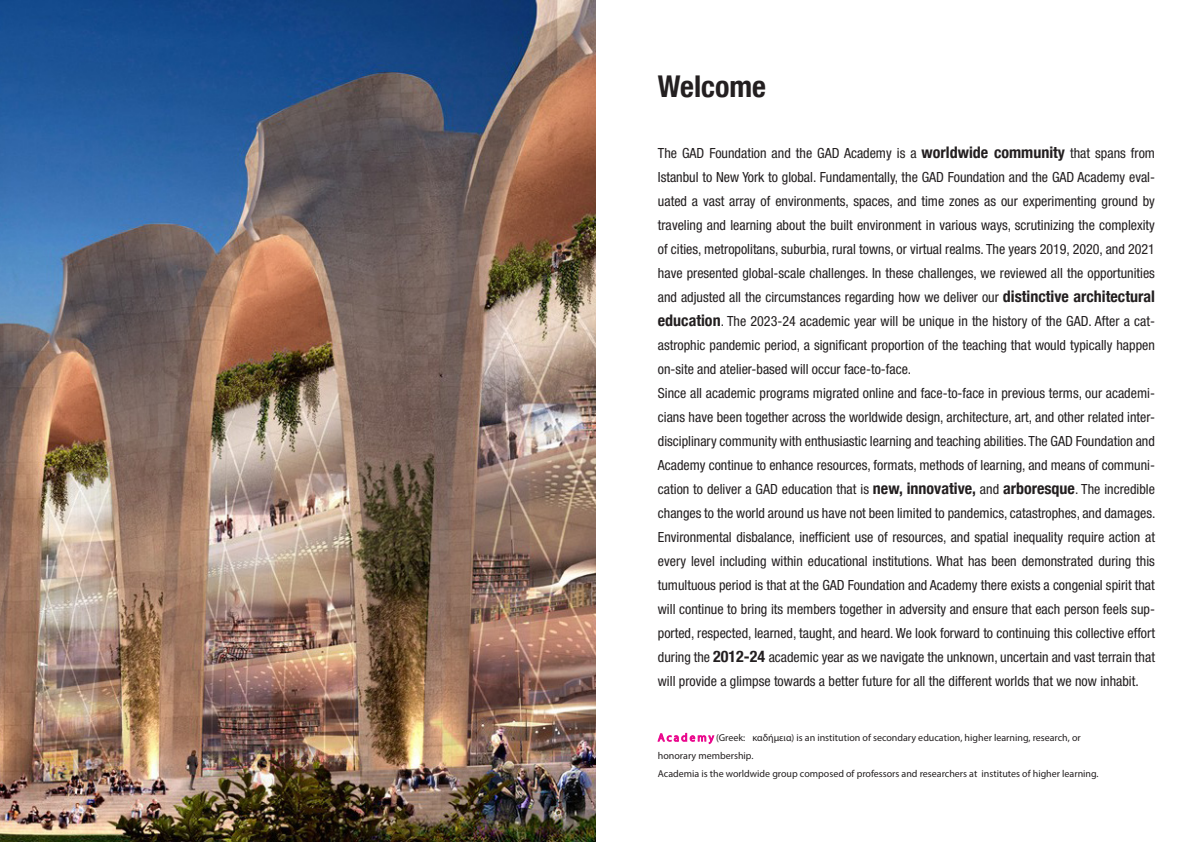
<style>
.page{position:relative;width:1191px;height:842px;background:#fff}
.page>*{position:absolute;margin:0;border:0;box-sizing:border-box;transform-origin:0 0}
.t1{font:700 condensed 30px "Helvetica Neue";color:#231f20}
.t2{font:italic condensed 14px/24px "Helvetica Neue 57";color:#231f20;text-align:justify}
.t3{font:10px "Myriad Pro";color:#231f20}
.s1{font-family:"Helvetica Neue";font-weight:700;font-style:normal;font-size:16px}
.s2{font-size:11px;color:#ea098d}
</style>
<div class="page">
<img style="left:0;top:0;width:595px;height:842px">
<p class="t1" style="left:658px;top:68px;width:110px">Welcome</p>
<p class="t2" style="left:658px;top:141px;width:498px">The GAD Foundation and the GAD Academy is a <span class="s1">worldwide community</span> that spans from Istanbul to New York to global. Fundamentally, the GAD Foundation and the GAD Academy eval&shy;uated a vast array of environments, spaces, and time zones as our experimenting ground by traveling and learning about the built environment in various ways, scrutinizing the complexity of cities, metropolitans, suburbia, rural towns, or virtual realms. The years 2019, 2020, and 2021 have presented global-scale challenges. In these challenges, we reviewed all the opportunities and adjusted all the circumstances regarding how we deliver our <span class="s1">distinctive architectural education</span>. The 2023-24 academic year will be unique in the history of the GAD. After a cat&shy;astrophic pandemic period, a significant proportion of the teaching that would typically happen on-site and atelier-based will occur face-to-face.</p>
<p class="t2" style="left:658px;top:381px;width:499px">Since all academic programs migrated online and face-to-face in previous terms, our academi&shy;cians have been together across the worldwide design, architecture, art, and other related inter&shy;disciplinary community with enthusiastic learning and teaching abilities. The GAD Foundation and Academy continue to enhance resources, formats, methods of learning, and means of communi&shy;cation to deliver a GAD education that is <span class="s1">new, innovative,</span> and <span class="s1">arboresque</span>. The incredible changes to the world around us have not been limited to pandemics, catastrophes, and damages.<br>Environmental disbalance, inefficient use of resources, and spatial inequality require action at every level including within educational institutions. What has been demonstrated during this tumultuous period is that at the GAD Foundation and Academy there exists a congenial spirit that will continue to bring its members together in adversity and ensure that each person feels sup&shy;ported, respected, learned, taught, and heard. We look forward to continuing this collective effort during the <span class="s1">2012-24</span> academic year as we navigate the unknown, uncertain and vast terrain that will provide a glimpse towards a better future for all the different worlds that we now inhabit.</p>
<p class="t3" style="left:658px;top:732px;width:424px"><span class="s2">A c a d e m y</span> (Greek: Ἀκαδήμεια) is an institution of secondary education, higher learning, research, or</p>
<p class="t3" style="left:658px;top:750px;width:97px">honorary membership.</p>
<p class="t3" style="left:658px;top:768px;width:442px">Academia is the worldwide group composed of professors and researchers at institutes of higher learning.</p>
</div>
